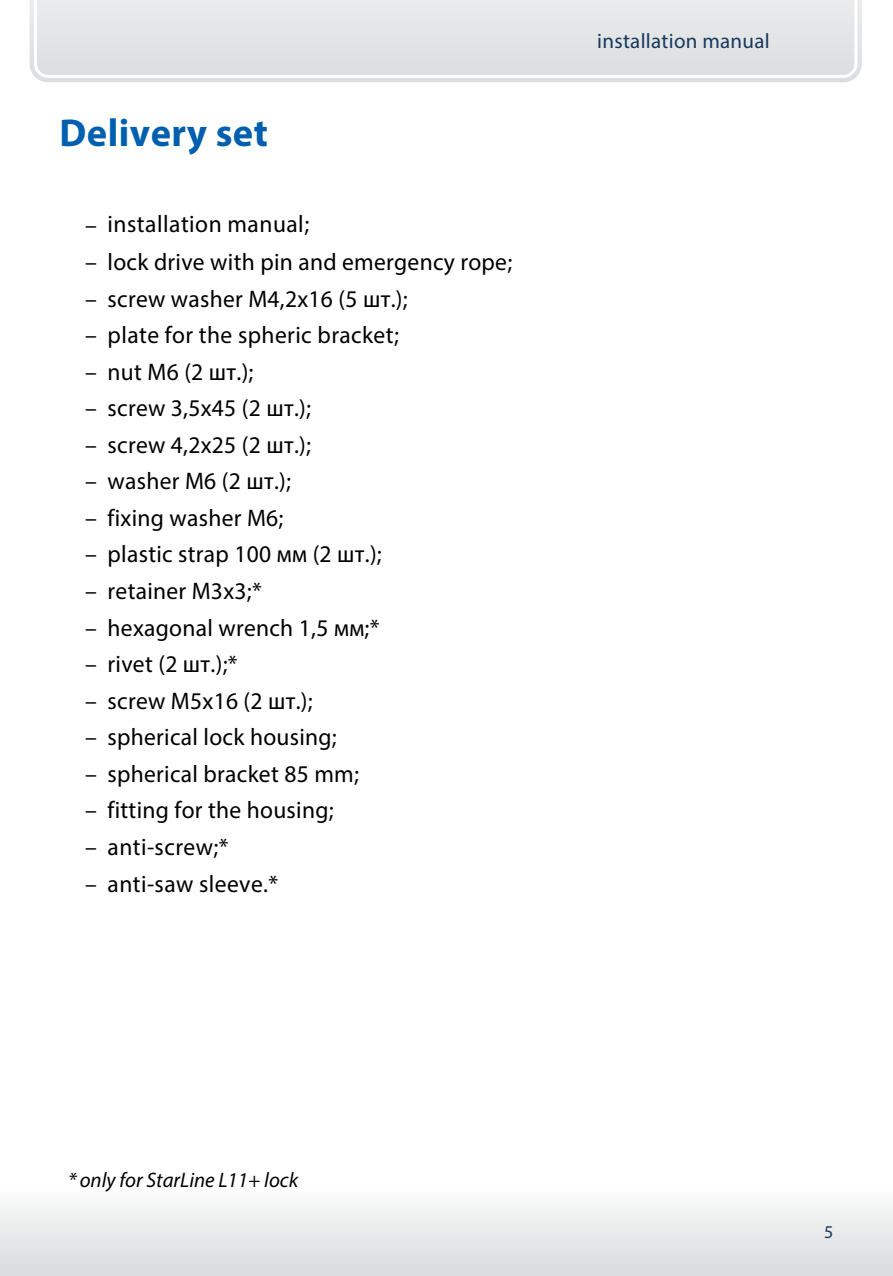
<style>
.page{position:relative;width:893px;height:1276px;background:#fff}
.page>*{position:absolute;margin:0;border:0;box-sizing:border-box;transform-origin:0 0}
.t1{font:700 39px "Myriad Pro";letter-spacing:.01em;color:#005fae}
.t2{font:24px "Myriad Pro";letter-spacing:.01em;color:#000101}
.t3{font:italic 21px "Myriad Pro";color:#000}
.t4{font:21px "Myriad Pro";letter-spacing:.015em;color:#17395e}
.t5{font:18px "Myriad Pro";color:#17395e}
</style>
<div class="page">
<svg style="left:30px;top:0;width:832px;height:82px"></svg>
<div style="left:32px;top:0;width:827px;height:79px;background:#e4e5e6"></div>
<div style="left:0;top:1181px;width:893px;height:95px;background:linear-gradient(to bottom,#fff,#d8d9db)"></div>
<h1 class="t1" style="left:60px;top:108px;width:210px">Delivery set</h1>
<p class="t2" style="left:85px;top:209px;width:226px">– installation manual;</p>
<p class="t2" style="left:85px;top:247px;width:429px">– lock drive with pin and emergency rope;</p>
<p class="t2" style="left:85px;top:284px;width:324px">– screw washer М4,2х16 (5 шт.);</p>
<p class="t2" style="left:85px;top:320px;width:315px">– plate for the spheric bracket;</p>
<p class="t2" style="left:85px;top:357px;width:170px">– nut М6 (2 шт.);</p>
<p class="t2" style="left:85px;top:393px;width:228px">– screw 3,5х45 (2 шт.);</p>
<p class="t2" style="left:85px;top:430px;width:228px">– screw 4,2х25 (2 шт.);</p>
<p class="t2" style="left:85px;top:466px;width:207px">– washer М6 (2 шт.);</p>
<p class="t2" style="left:85px;top:503px;width:200px">– fixing washer М6;</p>
<p class="t2" style="left:85px;top:539px;width:298px">– plastic strap 100 мм (2 шт.);</p>
<p class="t2" style="left:85px;top:576px;width:178px">– retainer М3х3;*</p>
<p class="t2" style="left:85px;top:613px;width:296px">– hexagonal wrench 1,5 мм;*</p>
<p class="t2" style="left:85px;top:649px;width:154px">– rivet (2 шт.);*</p>
<p class="t2" style="left:85px;top:686px;width:229px">– screw М5х16 (2 шт.);</p>
<p class="t2" style="left:85px;top:722px;width:253px">– spherical lock housing;</p>
<p class="t2" style="left:85px;top:759px;width:275px">– spherical bracket 85 mm;</p>
<p class="t2" style="left:85px;top:795px;width:250px">– fitting for the housing;</p>
<p class="t2" style="left:85px;top:832px;width:145px">– anti-screw;*</p>
<p class="t2" style="left:85px;top:868px;width:195px">– anti-saw sleeve.*</p>
<p class="t4" style="left:597px;top:28px;width:174px">installation manual</p>
<p class="t3" style="left:68px;top:1166px;width:232px">* only for StarLine L11+ lock</p>
<p class="t5" style="left:824px;top:1221px;width:11px">5</p>
</div>
